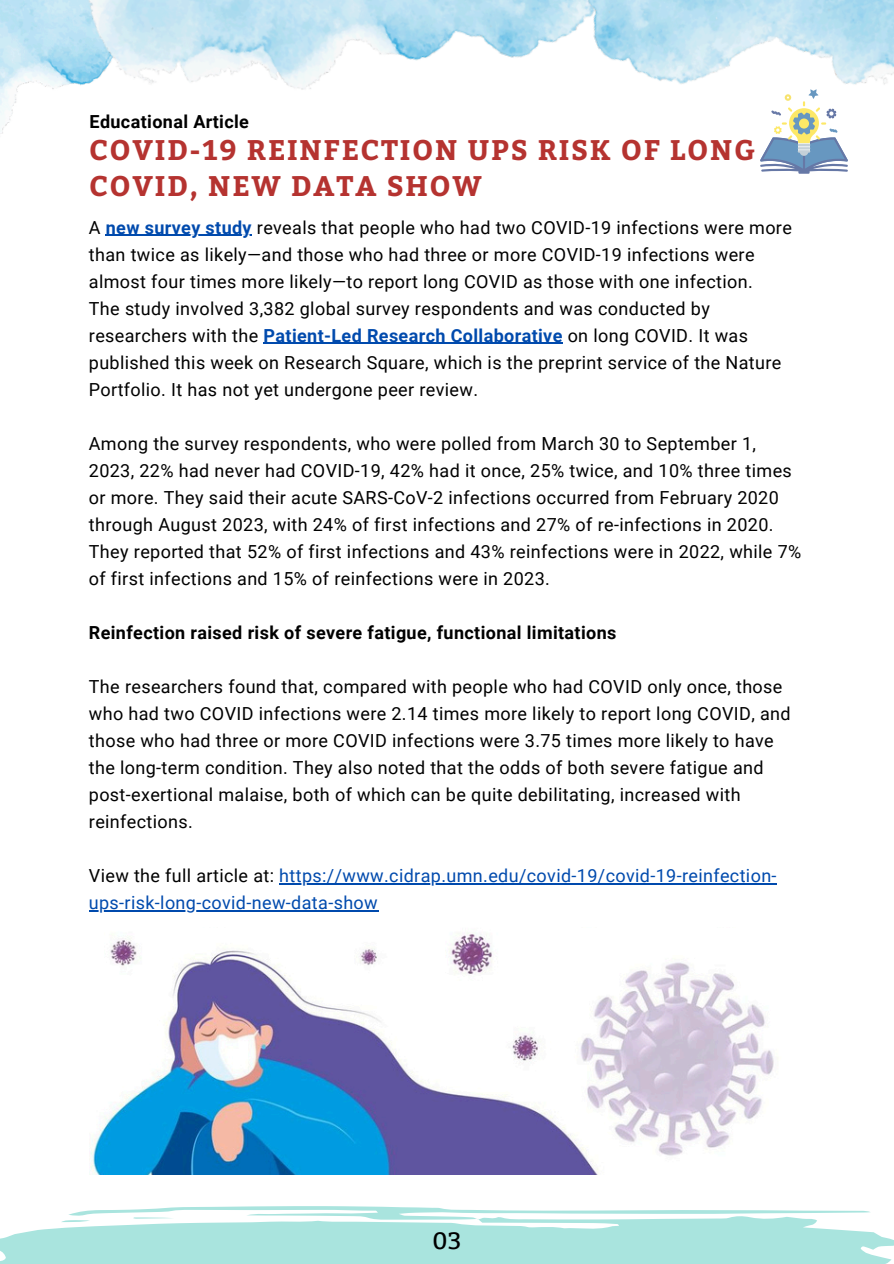
<style>
.page{position:relative;width:894px;height:1264px;background:#fff}
.page>*{position:absolute;margin:0;border:0;box-sizing:border-box;transform-origin:0 0}
.t1{font:700 28.35px/36px "Bitter";letter-spacing:.06em;color:#b53330}
.t2{font:24px "Bitter";color:#000}
.t3{font:18px/27px "Roboto";letter-spacing:.02em;color:#000}
.t4{font:18px "Roboto";letter-spacing:.02em;color:#004aad}
.t5{font:700 18px "Roboto";letter-spacing:.02em;color:#000}
.s1{font-weight:700;color:#004aad}
.s2{color:#000}
</style>
<div class="page">
<img style="left:6px;top:0;width:288px;height:236px">
<img style="left:294px;top:0;width:599px;height:172px">
<svg style="left:759px;top:89px;width:88px;height:85px"></svg>
<svg style="left:0;top:1206px;width:893px;height:57px;fill:#a9e4de"></svg>
<img style="left:90px;top:932px;width:684px;height:242px">
<hr style="left:106px;top:235px;width:146px;height:1px;background:#004aad">
<hr style="left:263px;top:343px;width:299px;height:1px;background:#004aad">
<hr style="left:279px;top:883px;width:497px;height:1px;background:#004aad">
<hr style="left:89px;top:910px;width:289px;height:1px;background:#004aad">
<p class="t5" style="left:89px;top:111px;width:161px">Educational Article</p>
<p class="t1" style="left:89px;top:130px;width:667px">COVID-19 REINFECTION UPS RISK OF LONG<br>COVID, NEW DATA SHOW</p>
<h2 class="t3" style="left:89px;top:214px;width:704px">A <span class="s1">new survey study</span> reveals that people who had two COVID-19 infections were more</h2>
<h1 class="t3" style="left:89px;top:241px;width:667px;text-align:justify">than twice as likely—and those who had three or more COVID-19 infections were almost four times more likely—to report long COVID as those with one infection.<br>The study involved 3,382 global survey respondents and was conducted by</h1>
<p class="t3" style="left:89px;top:322px;width:694px">researchers with the <span class="s1">Patient-Led Research Collaborative</span> on long COVID. It was published this week on Research Square, which is the preprint service of the Nature<br>Portfolio. It has not yet undergone peer review.</p>
<p class="t3" style="left:89px;top:430px;width:668px">Among the survey respondents, who were polled from March 30 to September 1,</p>
<p class="t3" style="left:89px;top:457px;width:713px">2023, 22% had never had COVID-19, 42% had it once, 25% twice, and 10% three times or more. They said their acute SARS-CoV-2 infections occurred from February 2020 through August 2023, with 24% of first infections and 27% of re-infections in 2020.<br>They reported that 52% of first infections and 43% reinfections were in 2022, while 7% of first infections and 15% of reinfections were in 2023.</p>
<p class="t5" style="left:89px;top:622px;width:529px">Reinfection raised risk of severe fatigue, functional limitations</p>
<p class="t3" style="left:89px;top:673px;width:703px">The researchers found that, compared with people who had COVID only once, those who had two COVID infections were 2.14 times more likely to report long COVID, and those who had three or more COVID infections were 3.75 times more likely to have the long-term condition. They also noted that the odds of both severe fatigue and post-exertional malaise, both of which can be quite debilitating, increased with reinfections.</p>
<p class="t4" style="left:89px;top:865px;width:689px"><span class="s2">View the full article at:</span> https://www.cidrap.umn.edu/covid-19/covid-19-reinfection-</p>
<h2 class="t4" style="left:89px;top:892px;width:290px">ups-risk-long-covid-new-data-show</h2>
<p class="t2" style="left:432px;top:1226px;width:31px">03</p>
</div>
